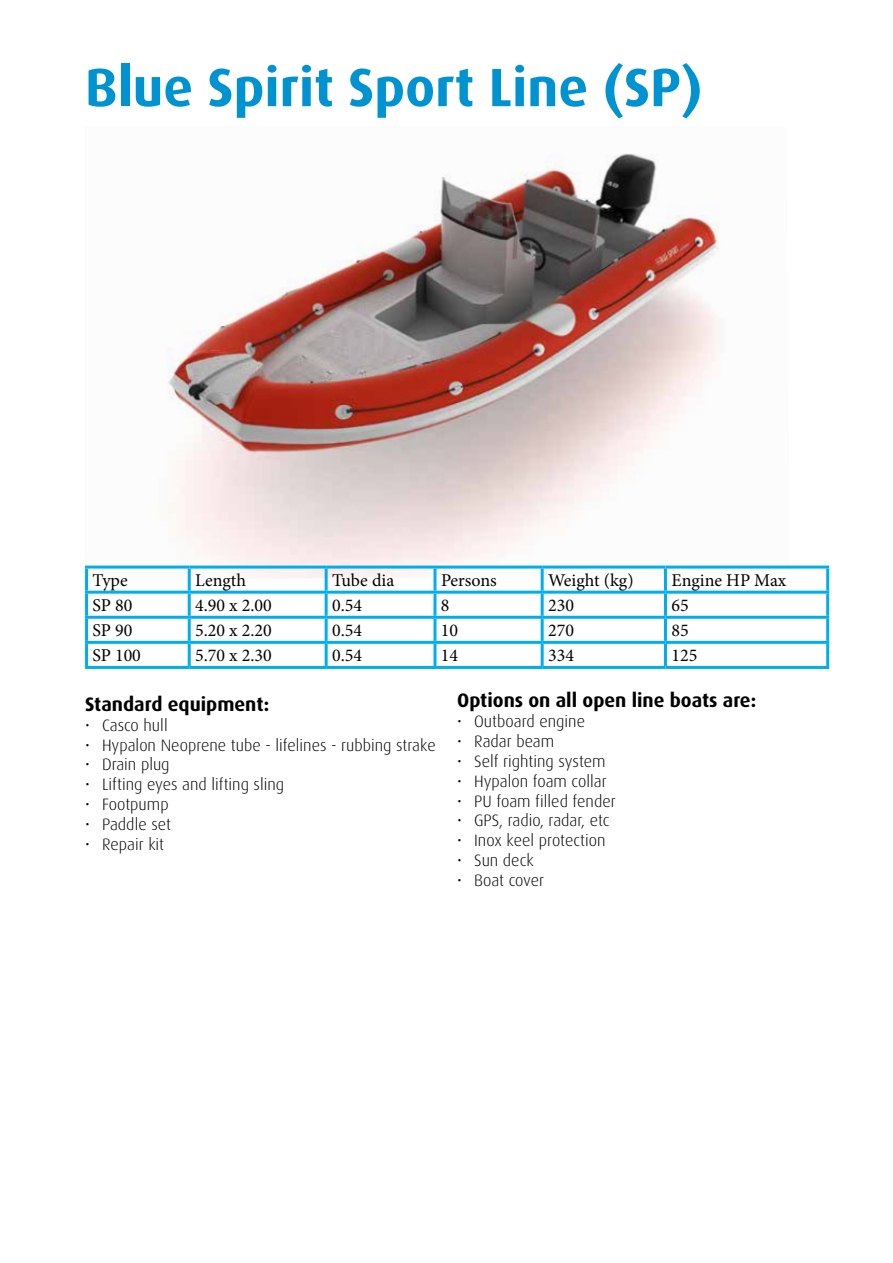
<style>
.page{position:relative;width:893px;height:1263px;background:#fff}
.page>*{position:absolute;margin:0;border:0;box-sizing:border-box;transform-origin:0 0}
.t1{font:700 54px "Dax";color:#0093d2}
.t2{font:700 19.5px "Dax";color:#000}
.t3{font:18px "Minion Pro";color:#000}
.t4{font:300 16.5px "Dax";color:#000}
</style>
<div class="page">
<img style="left:85px;top:153px;width:705px;height:427px">
<hr style="left:85px;top:569px;width:3px;height:22px;background:#00aeef">
<hr style="left:85px;top:566px;width:104px;height:3px;background:#00aeef">
<hr style="left:188px;top:569px;width:3px;height:22px;background:#00aeef">
<hr style="left:189px;top:566px;width:137px;height:3px;background:#00aeef">
<hr style="left:326px;top:566px;width:109px;height:3px;background:#00aeef">
<hr style="left:433px;top:569px;width:3px;height:22px;background:#00aeef">
<hr style="left:435px;top:566px;width:107px;height:3px;background:#00aeef">
<hr style="left:85px;top:594px;width:3px;height:22px;background:#00aeef">
<hr style="left:85px;top:591px;width:104px;height:3px;background:#00aeef">
<hr style="left:188px;top:594px;width:3px;height:22px;background:#00aeef">
<hr style="left:189px;top:591px;width:137px;height:3px;background:#00aeef">
<hr style="left:326px;top:591px;width:109px;height:3px;background:#00aeef">
<hr style="left:433px;top:594px;width:3px;height:22px;background:#00aeef">
<hr style="left:435px;top:591px;width:107px;height:3px;background:#00aeef">
<hr style="left:85px;top:619px;width:3px;height:22px;background:#00aeef">
<hr style="left:85px;top:616px;width:104px;height:3px;background:#00aeef">
<hr style="left:188px;top:619px;width:3px;height:22px;background:#00aeef">
<hr style="left:189px;top:616px;width:137px;height:3px;background:#00aeef">
<hr style="left:326px;top:616px;width:109px;height:3px;background:#00aeef">
<hr style="left:433px;top:619px;width:3px;height:22px;background:#00aeef">
<hr style="left:435px;top:616px;width:107px;height:3px;background:#00aeef">
<hr style="left:85px;top:644px;width:3px;height:22px;background:#00aeef">
<hr style="left:85px;top:641px;width:104px;height:3px;background:#00aeef">
<hr style="left:188px;top:644px;width:3px;height:22px;background:#00aeef">
<hr style="left:189px;top:641px;width:137px;height:3px;background:#00aeef">
<hr style="left:326px;top:641px;width:109px;height:3px;background:#00aeef">
<hr style="left:433px;top:644px;width:3px;height:22px;background:#00aeef">
<hr style="left:435px;top:641px;width:107px;height:3px;background:#00aeef">
<hr style="left:85px;top:666px;width:104px;height:3px;background:#00aeef">
<hr style="left:189px;top:666px;width:137px;height:3px;background:#00aeef">
<hr style="left:326px;top:666px;width:109px;height:3px;background:#00aeef">
<hr style="left:435px;top:666px;width:107px;height:3px;background:#00aeef">
<hr style="left:325px;top:569px;width:3px;height:22px;background:#00aeef">
<hr style="left:542px;top:566px;width:123px;height:3px;background:#00aeef">
<hr style="left:541px;top:569px;width:3px;height:22px;background:#00aeef">
<hr style="left:665px;top:566px;width:164px;height:3px;background:#00aeef">
<hr style="left:664px;top:569px;width:3px;height:22px;background:#00aeef">
<hr style="left:826px;top:569px;width:3px;height:22px;background:#00aeef">
<hr style="left:325px;top:594px;width:3px;height:22px;background:#00aeef">
<hr style="left:542px;top:591px;width:123px;height:3px;background:#00aeef">
<hr style="left:541px;top:594px;width:3px;height:22px;background:#00aeef">
<hr style="left:665px;top:591px;width:164px;height:3px;background:#00aeef">
<hr style="left:664px;top:594px;width:3px;height:22px;background:#00aeef">
<hr style="left:826px;top:594px;width:3px;height:22px;background:#00aeef">
<hr style="left:325px;top:619px;width:3px;height:22px;background:#00aeef">
<hr style="left:542px;top:616px;width:123px;height:3px;background:#00aeef">
<hr style="left:541px;top:619px;width:3px;height:22px;background:#00aeef">
<hr style="left:665px;top:616px;width:164px;height:3px;background:#00aeef">
<hr style="left:664px;top:619px;width:3px;height:22px;background:#00aeef">
<hr style="left:826px;top:619px;width:3px;height:22px;background:#00aeef">
<hr style="left:325px;top:644px;width:3px;height:22px;background:#00aeef">
<hr style="left:542px;top:641px;width:123px;height:3px;background:#00aeef">
<hr style="left:541px;top:644px;width:3px;height:22px;background:#00aeef">
<hr style="left:665px;top:641px;width:164px;height:3px;background:#00aeef">
<hr style="left:664px;top:644px;width:3px;height:22px;background:#00aeef">
<hr style="left:826px;top:644px;width:3px;height:22px;background:#00aeef">
<hr style="left:542px;top:666px;width:123px;height:3px;background:#00aeef">
<hr style="left:665px;top:666px;width:164px;height:3px;background:#00aeef">
<h1 class="t1" style="left:85px;top:57px;width:619px">Blue Spirit Sport Line (SP)</h1>
<p class="t3" style="left:93px;top:568px;width:37px">Type</p>
<p class="t3" style="left:195px;top:568px;width:52px">Length</p>
<p class="t3" style="left:332px;top:568px;width:64px">Tube dia</p>
<p class="t3" style="left:441px;top:568px;width:57px">Persons</p>
<p class="t3" style="left:548px;top:568px;width:87px">Weight (kg)</p>
<p class="t3" style="left:671px;top:568px;width:116px">Engine HP Max</p>
<p class="t3" style="left:93px;top:593px;width:41px">SP 80</p>
<p class="t3" style="left:195px;top:593px;width:78px">4.90 x 2.00</p>
<p class="t3" style="left:332px;top:593px;width:32px">0.54</p>
<p class="t3" style="left:441px;top:593px;width:10px">8</p>
<p class="t3" style="left:548px;top:593px;width:27px">230</p>
<p class="t3" style="left:671px;top:593px;width:19px">65</p>
<p class="t3" style="left:93px;top:618px;width:41px">SP 90</p>
<p class="t3" style="left:195px;top:618px;width:78px">5.20 x 2.20</p>
<p class="t3" style="left:332px;top:618px;width:32px">0.54</p>
<p class="t3" style="left:441px;top:618px;width:19px">10</p>
<p class="t3" style="left:548px;top:618px;width:27px">270</p>
<p class="t3" style="left:671px;top:618px;width:19px">85</p>
<p class="t3" style="left:92px;top:644px;width:50px">SP 100</p>
<p class="t3" style="left:195px;top:644px;width:78px">5.70 x 2.30</p>
<p class="t3" style="left:332px;top:644px;width:32px">0.54</p>
<p class="t3" style="left:441px;top:644px;width:19px">14</p>
<p class="t3" style="left:548px;top:644px;width:27px">334</p>
<p class="t3" style="left:671px;top:644px;width:27px">125</p>
<p class="t2" style="left:85px;top:693px;width:186px">Standard equipment:</p>
<p class="t4" style="left:85px;top:716px;width:84px">• Casco hull</p>
<p class="t4" style="left:85px;top:736px;width:352px">• Hypalon Neoprene tube - lifelines - rubbing strake</p>
<p class="t4" style="left:85px;top:756px;width:86px">• Drain plug</p>
<p class="t4" style="left:85px;top:775px;width:201px">• Lifting eyes and lifting sling</p>
<p class="t4" style="left:85px;top:795px;width:85px">• Footpump</p>
<p class="t4" style="left:85px;top:815px;width:88px">• Paddle set</p>
<p class="t4" style="left:85px;top:835px;width:81px">• Repair kit</p>
<p class="t2" style="left:457px;top:690px;width:301px">Options on all open line boats are:</p>
<p class="t4" style="left:457px;top:712px;width:129px">• Outboard engine</p>
<p class="t4" style="left:457px;top:732px;width:99px">• Radar beam</p>
<p class="t4" style="left:457px;top:752px;width:150px">• Self righting system</p>
<p class="t4" style="left:457px;top:772px;width:151px">• Hypalon foam collar</p>
<p class="t4" style="left:457px;top:792px;width:160px">• PU foam filled fender</p>
<p class="t4" style="left:457px;top:811px;width:154px">• GPS, radio, radar, etc</p>
<p class="t4" style="left:457px;top:831px;width:150px">• Inox keel protection</p>
<p class="t4" style="left:457px;top:851px;width:78px">• Sun deck</p>
<p class="t4" style="left:457px;top:871px;width:89px">• Boat cover</p>
</div>
